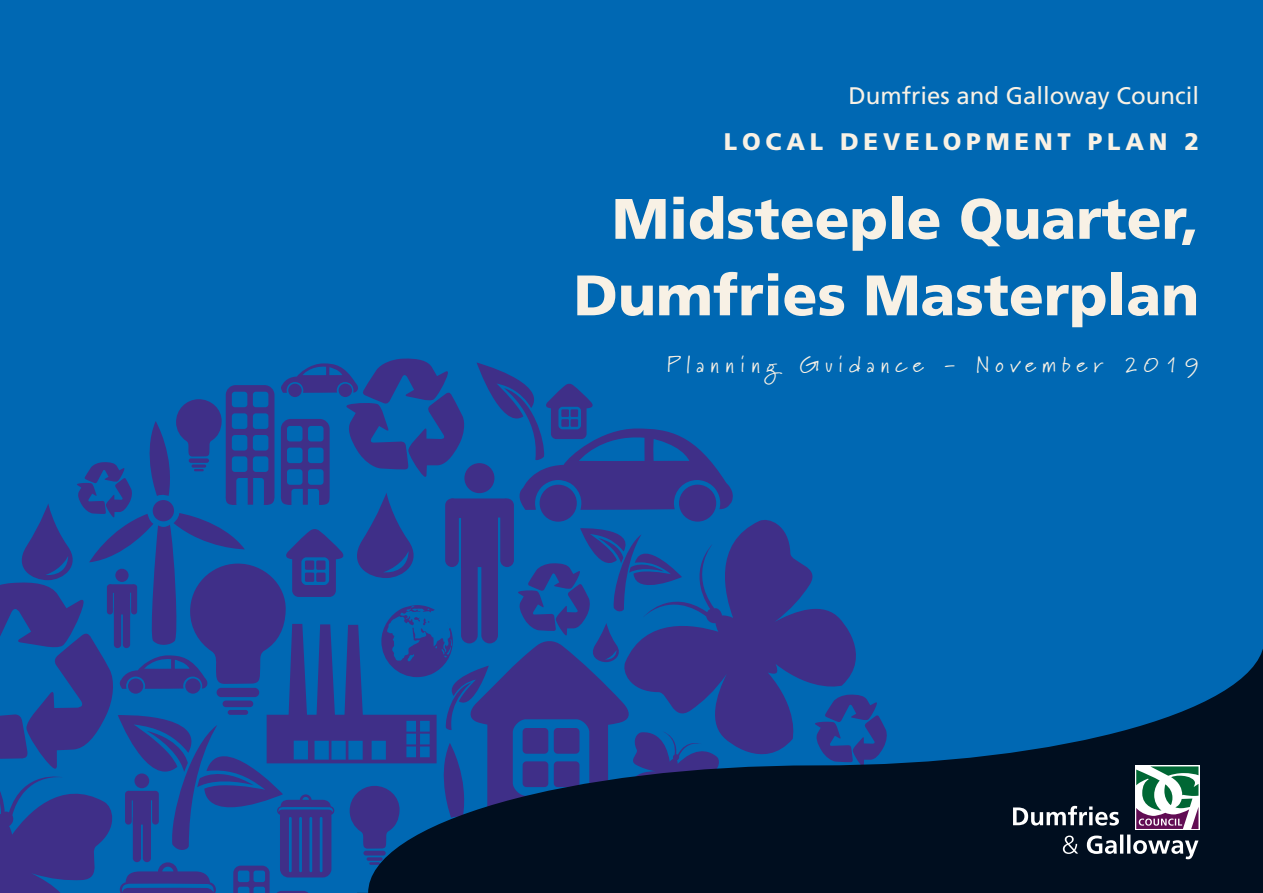
<style>
.page{position:relative;width:1263px;height:893px;background:#0068b3}
.page>*{position:absolute;margin:0;border:0;box-sizing:border-box;transform-origin:0 0}
.t1{font:900 57px "Frutiger";color:#f8f1e5}
.t2{font:24px "Frutiger";color:#f8f1e5}
.t3{font:900 24px "Frutiger";letter-spacing:.2em;color:#f8f1e5}
.t4{font:22.5px "Marydale";letter-spacing:.27em;color:#f8f1e5}
</style>
<div class="page">
<svg style="left:0;top:358px;width:852px;height:535px"></svg>
<svg style="left:357px;top:638px;width:906px;height:255px"></svg>
<svg style="left:1135px;top:765px;width:65px;height:65px"></svg>
<svg style="left:1013px;top:766px;width:185px;height:93px;background:#3b4853"></svg>
<p class="t2" style="left:848px;top:81px;width:352px">Dumfries and Galloway Council</p>
<p class="t3" style="left:724px;top:127px;width:477px">LOCAL DEVELOPMENT PLAN 2</p>
<p class="t1" style="left:612px;top:184px;width:589px">Midsteeple Quarter,</p>
<p class="t1" style="left:574px;top:261px;width:627px">Dumfries Masterplan</p>
<p class="t4" style="left:667px;top:351px;width:534px">Planning Guidance - November 2019</p>
</div>
